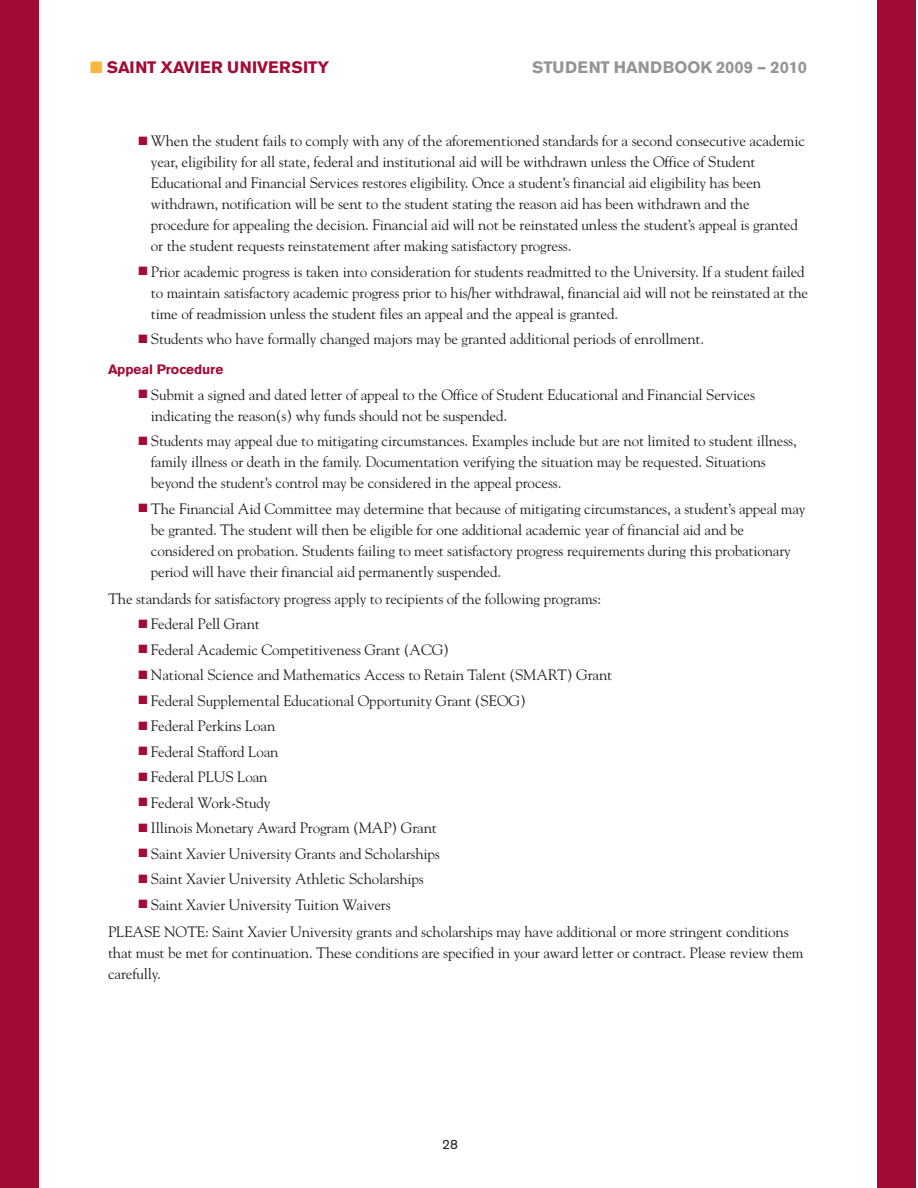
<style>
.page{position:relative;width:918px;height:1188px;background:#fff}
.page>*{position:absolute;margin:0;border:0;box-sizing:border-box;transform-origin:0 0}
.t1{font:700 16.5px "Akzidenz Grotesk BE";letter-spacing:-.01em;color:#939598}
.t2{font:700 16.5px "Akzidenz Grotesk BE";letter-spacing:-.01em;color:#a30a34}
.t3{font:15px/21px "Goudy";letter-spacing:-.01em;color:#231f20}
.t4{font:700 13.5px "Akzidenz Grotesk BE";color:#a30a34}
.t5{font:13.5px "Akzidenz Grotesk BE";color:#231f20}
.s1{color:#fcb53d}
.s2{color:#a30a34}
</style>
<div class="page">
<div style="left:0;top:0;width:39px;height:1188px;background:#a30a34"></div>
<div style="left:878px;top:0;width:38px;height:1188px;background:#a30a34"></div>
<p class="t2" style="left:90px;top:62px;width:240px"><span class="s1">■</span> SAINT XAVIER UNIVERSITY</p>
<p class="t1" style="left:532px;top:62px;width:276px">STUDENT HANDBOOK 2009 – 2010</p>
<p class="t3" style="left:151px;top:132px;width:656px;text-indent:-12px"><span class="s2">■</span> When the student fails to comply with any of the aforementioned standards for a second consecutive academic year, eligibility for all state, federal and institutional aid will be withdrawn unless the Office of Student Educational and Financial Services restores eligibility. Once a student’s financial aid eligibility has been withdrawn, notification will be sent to the student stating the reason aid has been withdrawn and the procedure for appealing the decision. Financial aid will not be reinstated unless the student’s appeal is granted or the student requests reinstatement after making satisfactory progress.</p>
<p class="t3" style="left:151px;top:262px;width:659px;text-indent:-12px"><span class="s2">■</span> Prior academic progress is taken into consideration for students readmitted to the University. If a student failed to maintain satisfactory academic progress prior to his/her withdrawal, financial aid will not be reinstated at the time of readmission unless the student files an appeal and the appeal is granted.</p>
<p class="t3" style="left:138px;top:330px;width:567px"><span class="s2">■</span> Students who have formally changed majors may be granted additional periods of enrollment.</p>
<p class="t4" style="left:108px;top:365px;width:117px">Appeal Procedure</p>
<p class="t3" style="left:151px;top:385px;width:606px;text-indent:-12px"><span class="s2">■</span> Submit a signed and dated letter of appeal to the Office of Student Educational and Financial Services indicating the reason(s) why funds should not be suspended.</p>
<p class="t3" style="left:151px;top:432px;width:647px;text-indent:-12px"><span class="s2">■</span> Students may appeal due to mitigating circumstances. Examples include but are not limited to student illness, family illness or death in the family. Documentation verifying the situation may be requested. Situations beyond the student’s control may be considered in the appeal process.</p>
<p class="t3" style="left:151px;top:499px;width:656px;text-indent:-12px"><span class="s2">■</span> The Financial Aid Committee may determine that because of mitigating circumstances, a student’s appeal may be granted. The student will then be eligible for one additional academic year of financial aid and be considered on probation. Students failing to meet satisfactory progress requirements during this probationary period will have their financial aid permanently suspended.</p>
<p class="t3" style="left:108px;top:589px;width:495px">The standards for satisfactory progress apply to recipients of the following programs:</p>
<p class="t3" style="left:138px;top:615px;width:123px"><span class="s2">■</span> Federal Pell Grant</p>
<p class="t3" style="left:138px;top:640px;width:312px"><span class="s2">■</span> Federal Academic Competitiveness Grant (ACG)</p>
<p class="t3" style="left:138px;top:666px;width:475px"><span class="s2">■</span> National Science and Mathematics Access to Retain Talent (SMART) Grant</p>
<p class="t3" style="left:138px;top:691px;width:389px"><span class="s2">■</span> Federal Supplemental Educational Opportunity Grant (SEOG)</p>
<p class="t3" style="left:138px;top:717px;width:138px"><span class="s2">■</span> Federal Perkins Loan</p>
<p class="t3" style="left:138px;top:742px;width:142px"><span class="s2">■</span> Federal Stafford Loan</p>
<p class="t3" style="left:138px;top:768px;width:131px"><span class="s2">■</span> Federal PLUS Loan</p>
<p class="t3" style="left:138px;top:793px;width:133px"><span class="s2">■</span> Federal Work-Study</p>
<p class="t3" style="left:138px;top:819px;width:300px"><span class="s2">■</span> Illinois Monetary Award Program (MAP) Grant</p>
<p class="t3" style="left:138px;top:844px;width:303px"><span class="s2">■</span> Saint Xavier University Grants and Scholarships</p>
<p class="t3" style="left:138px;top:870px;width:287px"><span class="s2">■</span> Saint Xavier University Athletic Scholarships</p>
<p class="t3" style="left:108px;top:892px;width:682px;line-height:27px;text-indent:30px"><span class="s2">■</span> Saint Xavier University Tuition Waivers<br>PLEASE NOTE: Saint Xavier University grants and scholarships may have additional or more stringent conditions</p>
<p class="t3" style="left:108px;top:943px;width:697px">that must be met for continuation. These conditions are specified in your award letter or contract. Please review them carefully.</p>
<p class="t5" style="left:442px;top:1140px;width:17px">28</p>
</div>
